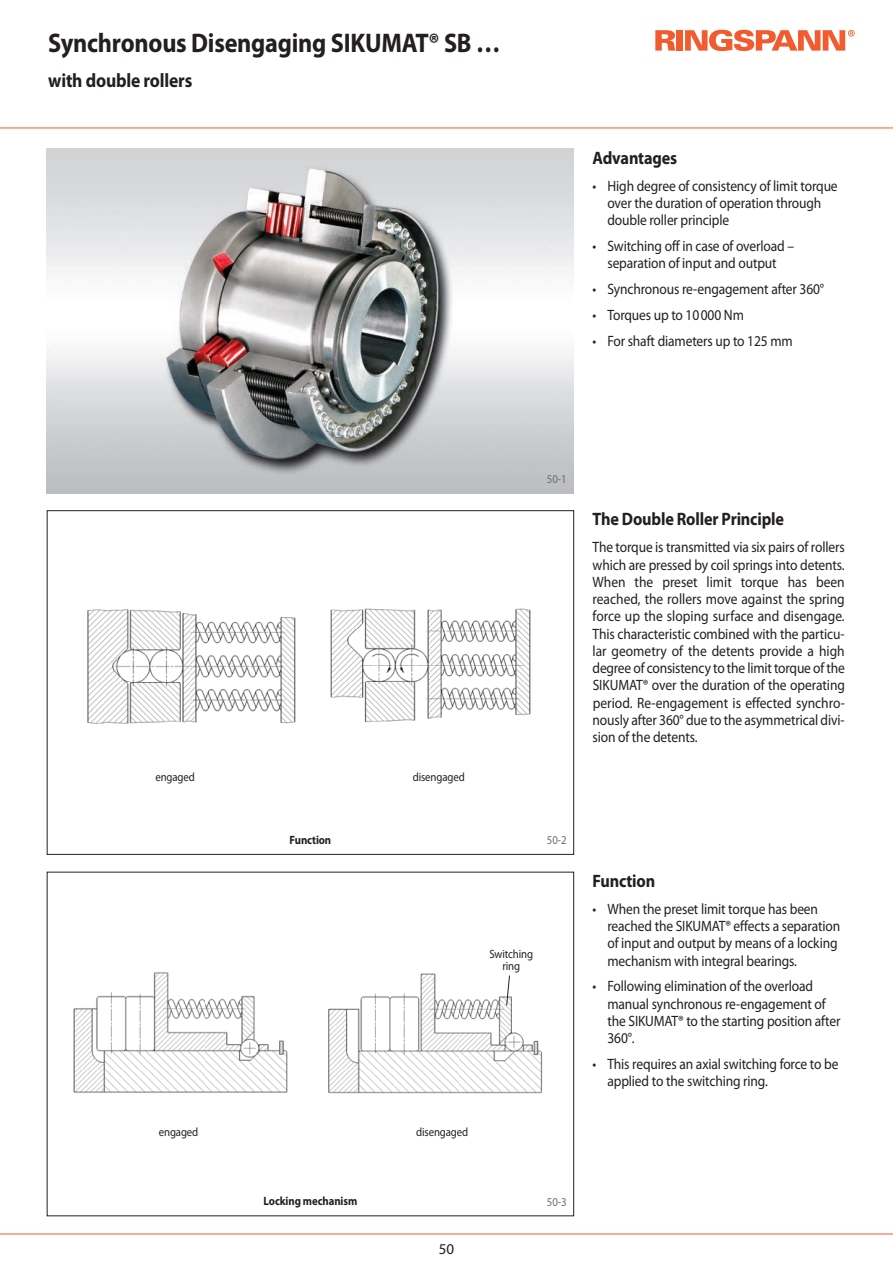
<style>
.page{position:relative;width:893px;height:1263px;background:#fff}
.page>*{position:absolute;margin:0;border:0;box-sizing:border-box;transform-origin:0 0}
.t1{font:700 27px "Myriad Pro";letter-spacing:-.01em;color:#231f20;scale:.9 1}
.t2{font:700 19.5px "Myriad Pro";letter-spacing:-.01em;color:#231f20;scale:.9 1}
.t3{font:700 18px "Myriad Pro";letter-spacing:-.01em;color:#231f20;scale:.9 1}
.t4{font:15px/17.2px "Myriad Pro";letter-spacing:-.01em;color:#231f20;scale:.9 1}
.t5{font:15px "Myriad Pro";letter-spacing:-.01em;color:#231f20}
.t6{font:12px/12px "Myriad Pro";letter-spacing:-.01em;color:#231f20;text-align:center;scale:.9 1}
.t7{font:700 12px "Myriad Pro";letter-spacing:-.01em;color:#231f20;scale:.9 1}
.t8{font:12px "Myriad Pro";color:#6c6d70;scale:.9 1}
</style>
<div class="page">
<img style="left:328px;top:973px;width:214px;height:121px">
<img style="left:73px;top:972px;width:215px;height:121px">
<hr style="left:0;top:128px;width:893px;height:1px;background:#f15b2e">
<hr style="left:0;top:1233px;width:893px;height:1px;background:#f15b2e">
<img style="left:47px;top:149px;width:527px;height:344px">
<svg style="left:506px;top:975px;width:4px;height:31px"></svg>
<img style="left:330px;top:608px;width:201px;height:115px">
<img style="left:87px;top:609px;width:209px;height:115px">
<svg style="left:675px;top:30px;width:2px;height:21px"></svg>
<svg style="left:655px;top:30px;width:20px;height:21px"></svg>
<div style="left:677px;top:30px;width:6px;height:21px;background:#f15b2e"></div>
<svg style="left:685px;top:30px;width:170px;height:21px"></svg>
<p class="t1" style="left:48px;top:32px;width:504px">Synchronous Disengaging SIKUMAT® SB …</p>
<p class="t2" style="left:48px;top:73px;width:162px">with double rollers</p>
<p class="t3" style="left:593px;top:151px;width:95px">Advantages</p>
<p class="t4" style="left:607px;top:178px;width:257px;text-indent:-15px">• High degree of consistency of limit torque over the duration of operation through double roller principle</p>
<p class="t4" style="left:593px;top:239px;width:225px;text-align:center">• Switching off in case of overload – separation of input and output</p>
<p class="t4" style="left:593px;top:282px;width:259px">• Synchronous re-engagement after 360°</p>
<p class="t4" style="left:593px;top:308px;width:170px">• Torques up to 10 000 Nm</p>
<p class="t4" style="left:593px;top:334px;width:224px">• For shaft diameters up to 125 mm</p>
<p class="t8" style="left:547px;top:474px;width:23px">50-1</p>
<p class="t6" style="left:155px;top:772px;width:45px">engaged</p>
<p class="t6" style="left:413px;top:771px;width:59px">disengaged</p>
<p class="t7" style="left:290px;top:835px;width:48px">Function</p>
<p class="t8" style="left:547px;top:836px;width:23px">50-2</p>
<p class="t6" style="left:489px;top:949px;width:50px">Switching ring</p>
<p class="t6" style="left:159px;top:1127px;width:45px">engaged</p>
<p class="t6" style="left:416px;top:1127px;width:59px">disengaged</p>
<p class="t7" style="left:264px;top:1197px;width:106px">Locking mechanism</p>
<p class="t5" style="left:439px;top:1244px;width:17px">50</p>
<p class="t8" style="left:547px;top:1197px;width:23px">50-3</p>
<p class="t3" style="left:593px;top:512px;width:214px">The Double Roller Principle</p>
<p class="t4" style="left:593px;top:540px;width:282px;text-align:justify">The torque is transmitted via six pairs of rollers which are pressed by coil springs into detents.<br>When the preset limit torque has been reached, the rollers move against the spring force up the sloping surface and disengage.<br>This characteristic combined with the particu&shy;lar geometry of the detents provide a high degree of consistency to the limit torque of the SIKUMAT® over the duration of the operating period. Re-engagement is effected synchro&shy;nously after 360° due to the asymmetrical divi&shy;sion of the detents.</p>
<p class="t3" style="left:593px;top:874px;width:71px">Function</p>
<p class="t4" style="left:607px;top:901px;width:260px;text-indent:-15px">• When the preset limit torque has been reached the SIKUMAT® effects a separation of input and output by means of a locking mechanism with integral bearings.</p>
<p class="t4" style="left:607px;top:979px;width:260px;text-indent:-15px">• Following elimination of the overload manual synchronous re-engagement of the SIKUMAT® to the starting position after<br>360°.</p>
<p class="t4" style="left:607px;top:1056px;width:258px;text-indent:-15px">• This requires an axial switching force to be applied to the switching ring.</p>
</div>
